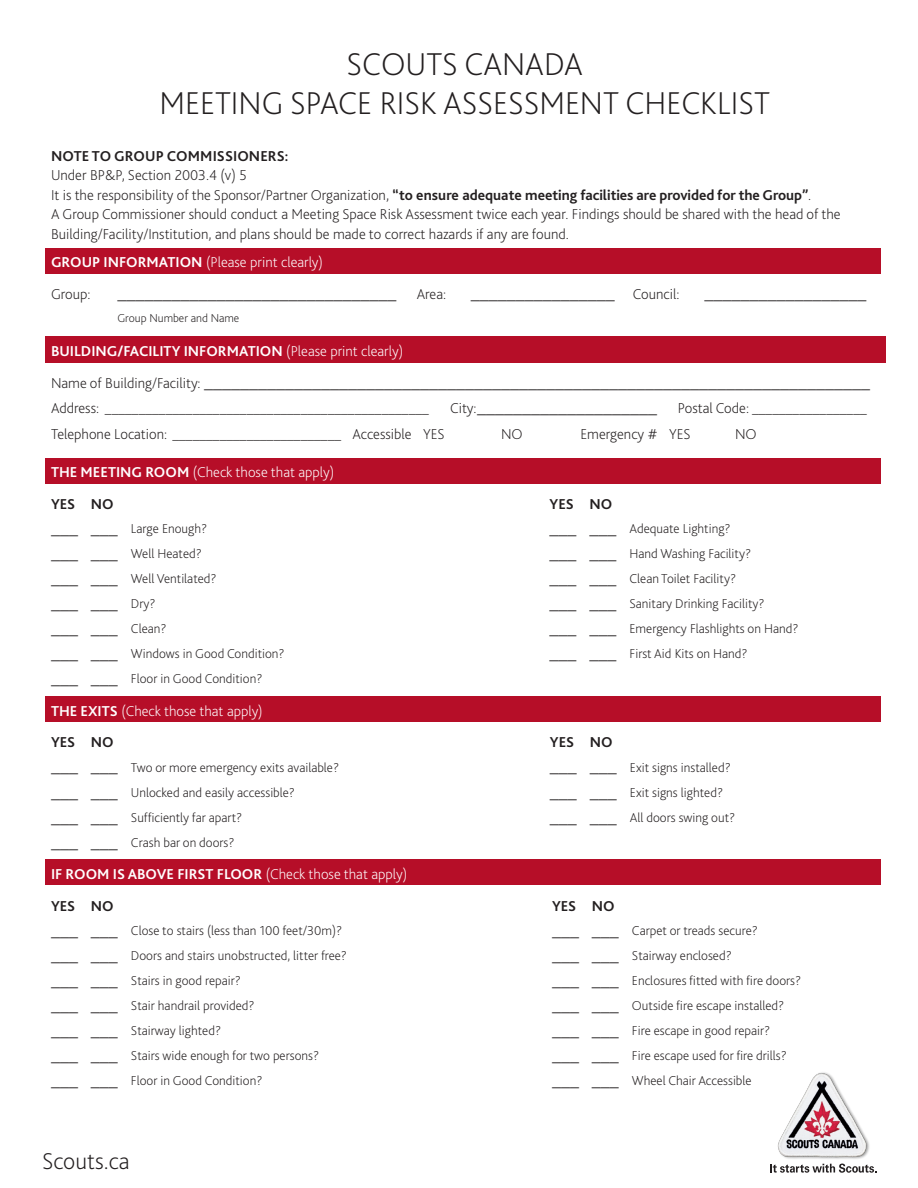
<style>
.page{position:relative;width:918px;height:1188px;background:#fff}
.page>*{position:absolute;margin:0;border:0;box-sizing:border-box;transform-origin:0 0}
.t1{font:200 33px/39.6px "Bliss 2";color:#231f20;text-align:center}
.t2{font:200 24px "Bliss 2";color:#231f20}
.t3{font:18px "Minion Pro";color:#231f20}
.t4{font:200 15px/19.5px "Bliss 2";color:#231f20}
.t5{font:200 15px "Bliss 2";color:#fff}
.t6{font:700 15px "Bliss 2";color:#fff}
.t7{font:700 15px "Bliss 2";color:#231f20}
.t8{font:200 13.5px "Bliss 2";color:#231f20}
.t9{font:200 12px "Bliss 2";color:#231f20}
.s1{font-weight:700}
.s2{font-weight:200}
.s3{font-family:"Bliss 2";font-weight:200;font-size:15px}
</style>
<div class="page">
<div style="left:45px;top:248px;width:836px;height:25px;background:#b60e28"></div>
<div style="left:45px;top:336px;width:840px;height:26px;background:#b60e28"></div>
<div style="left:45px;top:458px;width:836px;height:25px;background:#b60e28"></div>
<div style="left:45px;top:696px;width:836px;height:26px;background:#b60e28"></div>
<div style="left:45px;top:860px;width:836px;height:25px;background:#b60e28"></div>
<img style="left:778px;top:1072px;width:92px;height:92px">
<svg style="left:770px;top:1164px;width:107px;height:9px"></svg>
<p class="t1" style="left:160px;top:43px;width:612px">SCOUTS CANADA<br>MEETING SPACE RISK ASSESSMENT CHECKLIST</p>
<p class="t7" style="left:51px;top:147px;width:239px">NOTE TO GROUP COMMISSIONERS:</p>
<p class="t4" style="left:51px;top:165px;width:197px">Under BP&amp;P, Section 2003.4 (v) 5</p>
<p class="t4" style="left:51px;top:185px;width:791px">It is the responsibility of the Sponsor/Partner Organization, <span class="s1">“to ensure adequate meeting facilities are provided for the Group”</span>.<br>A Group Commissioner should conduct a Meeting Space Risk Assessment twice each year. Findings should be shared with the head of the<br>Building/Facility/Institution, and plans should be made to correct hazards if any are found.</p>
<p class="t5" style="left:51px;top:253px;width:274px"><span class="s1">GROUP INFORMATION</span> (Please print clearly)</p>
<p class="t4" style="left:51px;top:284px;width:41px">Group:</p>
<p class="t3" style="left:117px;top:281px;width:280px">_______________________________</p>
<p class="t4" style="left:633px;top:284px;width:48px">Council:</p>
<p class="t4" style="left:417px;top:284px;width:31px">Area:</p>
<p class="t3" style="left:471px;top:281px;width:145px">________________</p>
<p class="t3" style="left:705px;top:281px;width:163px">__________________</p>
<p class="t9" style="left:117px;top:310px;width:123px">Group Number and Name</p>
<p class="t6" style="left:51px;top:341px;width:354px">BUILDING/FACILITY INFORMATION <span class="s2">(Please print clearly)</span></p>
<p class="t3" style="left:51px;top:370px;width:821px"><span class="s3">Name of Building/Facility:</span> __________________________________________________________________________</p>
<p class="t4" style="left:51px;top:398px;width:379px">Address: ________________________________________________</p>
<p class="t3" style="left:450px;top:396px;width:208px"><span class="s3">City:</span>____________________</p>
<p class="t4" style="left:678px;top:398px;width:190px">Postal Code: _________________</p>
<p class="t4" style="left:51px;top:424px;width:395px">Telephone Location: _________________________ Accessible YES</p>
<p class="t4" style="left:501px;top:424px;width:23px">NO</p>
<p class="t4" style="left:580px;top:424px;width:112px">Emergency # YES</p>
<p class="t4" style="left:735px;top:424px;width:23px">NO</p>
<p class="t5" style="left:51px;top:463px;width:285px"><span class="s1">THE MEETING ROOM</span> (Check those that apply)</p>
<p class="t7" style="left:51px;top:495px;width:26px">YES</p>
<p class="t7" style="left:91px;top:495px;width:24px">NO</p>
<p class="t7" style="left:550px;top:495px;width:26px">YES</p>
<p class="t7" style="left:590px;top:495px;width:24px">NO</p>
<p class="t3" style="left:51px;top:516px;width:28px">___</p>
<p class="t3" style="left:91px;top:516px;width:28px">___</p>
<p class="t8" style="left:131px;top:520px;width:78px">Large Enough?</p>
<p class="t3" style="left:550px;top:516px;width:28px">___</p>
<p class="t3" style="left:590px;top:516px;width:28px">___</p>
<p class="t8" style="left:630px;top:520px;width:103px">Adequate Lighting?</p>
<p class="t3" style="left:51px;top:541px;width:28px">___</p>
<p class="t3" style="left:91px;top:541px;width:28px">___</p>
<p class="t8" style="left:131px;top:545px;width:72px">Well Heated?</p>
<p class="t3" style="left:550px;top:541px;width:28px">___</p>
<p class="t3" style="left:590px;top:541px;width:28px">___</p>
<p class="t8" style="left:630px;top:545px;width:123px">Hand Washing Facility?</p>
<p class="t3" style="left:51px;top:566px;width:28px">___</p>
<p class="t3" style="left:91px;top:566px;width:28px">___</p>
<p class="t8" style="left:131px;top:570px;width:87px">Well Ventilated?</p>
<p class="t3" style="left:550px;top:566px;width:28px">___</p>
<p class="t3" style="left:590px;top:566px;width:28px">___</p>
<p class="t8" style="left:630px;top:570px;width:108px">Clean Toilet Facility?</p>
<p class="t3" style="left:51px;top:591px;width:28px">___</p>
<p class="t3" style="left:91px;top:591px;width:28px">___</p>
<p class="t8" style="left:131px;top:595px;width:26px">Dry?</p>
<p class="t3" style="left:550px;top:591px;width:28px">___</p>
<p class="t3" style="left:590px;top:591px;width:28px">___</p>
<p class="t8" style="left:630px;top:595px;width:136px">Sanitary Drinking Facility?</p>
<p class="t3" style="left:51px;top:616px;width:28px">___</p>
<p class="t3" style="left:91px;top:616px;width:28px">___</p>
<p class="t8" style="left:131px;top:620px;width:37px">Clean?</p>
<p class="t3" style="left:550px;top:616px;width:28px">___</p>
<p class="t3" style="left:590px;top:616px;width:28px">___</p>
<p class="t8" style="left:630px;top:620px;width:170px">Emergency Flashlights on Hand?</p>
<p class="t3" style="left:51px;top:642px;width:28px">___</p>
<p class="t3" style="left:91px;top:642px;width:28px">___</p>
<p class="t8" style="left:131px;top:646px;width:155px">Windows in Good Condition?</p>
<p class="t3" style="left:550px;top:642px;width:28px">___</p>
<p class="t3" style="left:590px;top:642px;width:28px">___</p>
<p class="t8" style="left:630px;top:646px;width:120px">First Aid Kits on Hand?</p>
<p class="t8" style="left:131px;top:671px;width:133px">Floor in Good Condition?</p>
<p class="t5" style="left:51px;top:702px;width:213px"><span class="s1">THE EXITS</span> (Check those that apply)</p>
<p class="t7" style="left:51px;top:733px;width:26px">YES</p>
<p class="t7" style="left:91px;top:733px;width:24px">NO</p>
<p class="t7" style="left:550px;top:733px;width:26px">YES</p>
<p class="t7" style="left:590px;top:733px;width:24px">NO</p>
<p class="t3" style="left:51px;top:755px;width:28px">___</p>
<p class="t3" style="left:91px;top:755px;width:28px">___</p>
<p class="t8" style="left:131px;top:759px;width:210px">Two or more emergency exits available?</p>
<p class="t3" style="left:550px;top:755px;width:28px">___</p>
<p class="t3" style="left:590px;top:755px;width:28px">___</p>
<p class="t8" style="left:630px;top:759px;width:102px">Exit signs installed?</p>
<p class="t3" style="left:51px;top:780px;width:28px">___</p>
<p class="t3" style="left:91px;top:780px;width:28px">___</p>
<p class="t8" style="left:131px;top:784px;width:165px">Unlocked and easily accessible?</p>
<p class="t3" style="left:550px;top:780px;width:28px">___</p>
<p class="t3" style="left:590px;top:780px;width:28px">___</p>
<p class="t8" style="left:630px;top:784px;width:95px">Exit signs lighted?</p>
<p class="t3" style="left:51px;top:805px;width:28px">___</p>
<p class="t3" style="left:91px;top:805px;width:28px">___</p>
<p class="t8" style="left:131px;top:809px;width:113px">Sufficiently far apart?</p>
<p class="t3" style="left:550px;top:805px;width:28px">___</p>
<p class="t3" style="left:590px;top:805px;width:28px">___</p>
<p class="t8" style="left:630px;top:809px;width:107px">All doors swing out?</p>
<p class="t3" style="left:51px;top:830px;width:28px">___</p>
<p class="t3" style="left:91px;top:830px;width:28px">___</p>
<p class="t3" style="left:51px;top:667px;width:28px">___</p>
<p class="t3" style="left:91px;top:667px;width:28px">___</p>
<p class="t8" style="left:131px;top:834px;width:105px">Crash bar on doors?</p>
<p class="t6" style="left:51px;top:865px;width:358px">IF ROOM IS ABOVE FIRST FLOOR <span class="s2">(Check those that apply)</span></p>
<p class="t7" style="left:51px;top:896px;width:26px">YES</p>
<p class="t7" style="left:91px;top:896px;width:24px">NO</p>
<p class="t7" style="left:552px;top:896px;width:26px">YES</p>
<p class="t7" style="left:592px;top:896px;width:24px">NO</p>
<p class="t3" style="left:51px;top:918px;width:28px">___</p>
<p class="t3" style="left:91px;top:918px;width:28px">___</p>
<p class="t8" style="left:131px;top:922px;width:213px">Close to stairs (less than 100 feet/30m)?</p>
<p class="t3" style="left:552px;top:918px;width:28px">___</p>
<p class="t3" style="left:592px;top:918px;width:28px">___</p>
<p class="t8" style="left:632px;top:922px;width:127px">Carpet or treads secure?</p>
<p class="t3" style="left:51px;top:943px;width:28px">___</p>
<p class="t3" style="left:91px;top:943px;width:28px">___</p>
<p class="t8" style="left:131px;top:947px;width:217px">Doors and stairs unobstructed, litter free?</p>
<p class="t3" style="left:552px;top:943px;width:28px">___</p>
<p class="t3" style="left:592px;top:943px;width:28px">___</p>
<p class="t8" style="left:632px;top:947px;width:101px">Stairway enclosed?</p>
<p class="t3" style="left:51px;top:968px;width:28px">___</p>
<p class="t3" style="left:91px;top:968px;width:28px">___</p>
<p class="t8" style="left:131px;top:972px;width:111px">Stairs in good repair?</p>
<p class="t3" style="left:552px;top:968px;width:28px">___</p>
<p class="t3" style="left:592px;top:968px;width:28px">___</p>
<p class="t8" style="left:632px;top:972px;width:171px">Enclosures fitted with fire doors?</p>
<p class="t3" style="left:51px;top:993px;width:28px">___</p>
<p class="t3" style="left:91px;top:993px;width:28px">___</p>
<p class="t8" style="left:131px;top:997px;width:125px">Stair handrail provided?</p>
<p class="t3" style="left:552px;top:993px;width:28px">___</p>
<p class="t3" style="left:592px;top:993px;width:28px">___</p>
<p class="t8" style="left:632px;top:997px;width:154px">Outside fire escape installed?</p>
<p class="t3" style="left:51px;top:1018px;width:28px">___</p>
<p class="t3" style="left:91px;top:1018px;width:28px">___</p>
<p class="t8" style="left:131px;top:1022px;width:92px">Stairway lighted?</p>
<p class="t3" style="left:552px;top:1018px;width:28px">___</p>
<p class="t3" style="left:592px;top:1018px;width:28px">___</p>
<p class="t8" style="left:632px;top:1022px;width:140px">Fire escape in good repair?</p>
<p class="t3" style="left:51px;top:1043px;width:28px">___</p>
<p class="t3" style="left:91px;top:1043px;width:28px">___</p>
<p class="t8" style="left:131px;top:1047px;width:190px">Stairs wide enough for two persons?</p>
<p class="t3" style="left:552px;top:1043px;width:28px">___</p>
<p class="t3" style="left:592px;top:1043px;width:28px">___</p>
<p class="t8" style="left:632px;top:1047px;width:156px">Fire escape used for fire drills?</p>
<p class="t3" style="left:51px;top:1069px;width:28px">___</p>
<p class="t3" style="left:91px;top:1069px;width:28px">___</p>
<p class="t8" style="left:131px;top:1073px;width:133px">Floor in Good Condition?</p>
<p class="t8" style="left:632px;top:1073px;width:121px">Wheel Chair Accessible</p>
<p class="t3" style="left:552px;top:1069px;width:28px">___</p>
<p class="t3" style="left:592px;top:1069px;width:28px">___</p>
<p class="t2" style="left:42px;top:1146px;width:89px">Scouts.ca</p>
</div>
